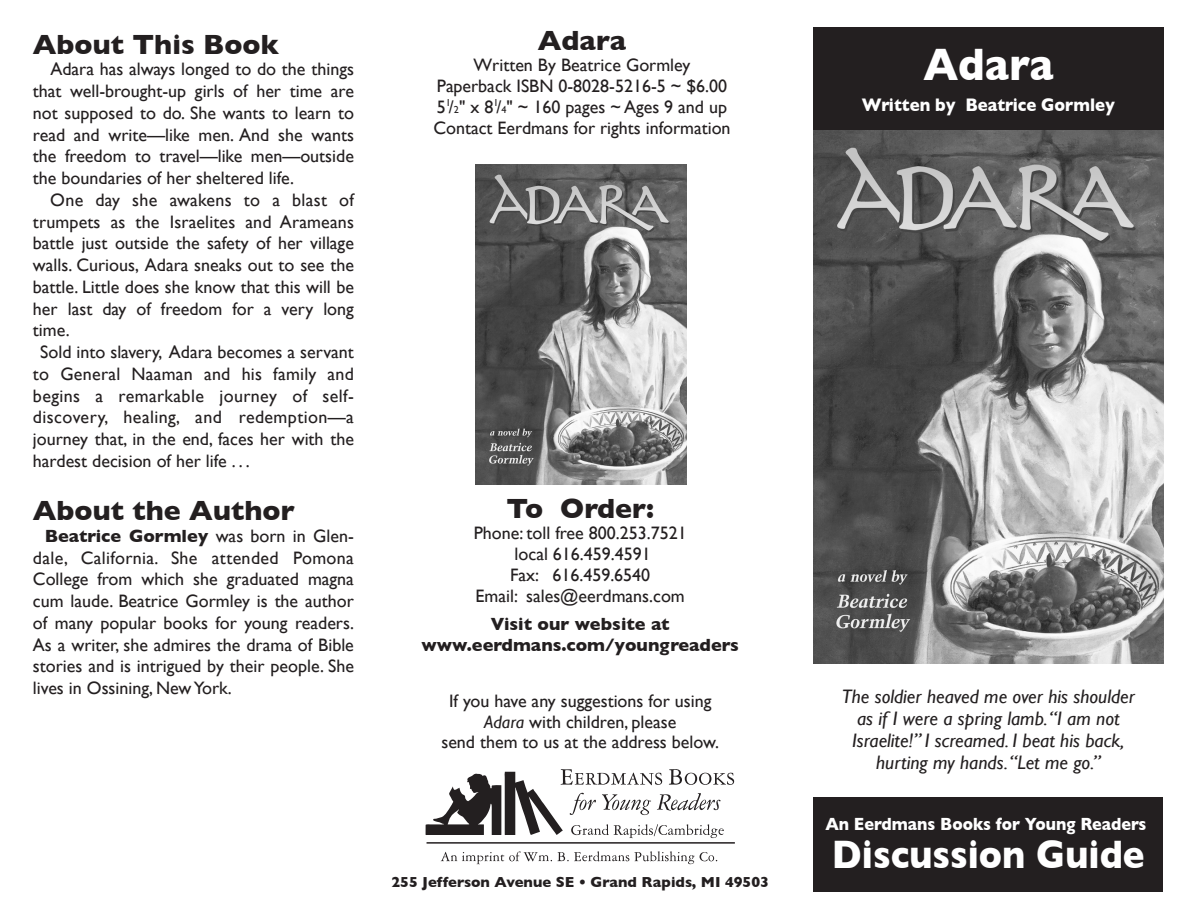
<style>
.page{position:relative;width:1188px;height:918px;background:#fff}
.page>*{position:absolute;margin:0;border:0;box-sizing:border-box;transform-origin:0 0}
.t1{font:700 46.35px "Gill Sans";color:#fff;scale:.9 1}
.t2{font:700 40.5px "Gill Sans";color:#fff;scale:.9 1}
.t3{font:700 28.35px "Gill Sans";color:#231f20}
.t4{font:italic 19.5px/21.8px "Gill Sans";color:#231f20;text-align:center}
.t5{font:700 18.6px "Gill Sans";color:#fff;scale:.9 1}
.t6{font:18px/21.8px "Gill Sans";color:#231f20;text-align:center}
.t7{font:700 18px/21px "Gill Sans";color:#231f20;text-align:center}
.t8{font:18px "Gill Sans";letter-spacing:.025em;color:#231f20}
.t9{font:18px "Gill Sans";letter-spacing:.02em;color:#231f20}
.t10{font:700 18px "Gill Sans";color:#fff;scale:.9 1}
.t11{font:700 14.85px "Gill Sans";color:#231f20}
.s1{font-weight:700}
.s2{font-size:10.2px}
.s3{font-style:italic}
</style>
<div class="page">
<svg style="left:426px;top:769px;width:308px;height:69px"></svg>
<hr style="left:427px;top:842px;width:308px;height:2px;background:#231f20">
<svg style="left:441px;top:851px;width:276px;height:13px"></svg>
<div style="left:813px;top:28px;width:351px;height:123px;background:#231f20"></div>
<div style="left:813px;top:797px;width:350px;height:94px;background:#231f20"></div>
<img style="left:813px;top:131px;width:351px;height:533px">
<img style="left:476px;top:164px;width:210px;height:320px">
<h3 class="t3" style="left:33px;top:27px;width:248px">About This Book</h3>
<p class="t6" style="left:33px;top:58px;width:323px;text-align:justify;text-indent:17px">Adara has always longed to do the things that well-brought-up girls of her time are not supposed to do. She wants to learn to read and write—like men. And she wants the freedom to travel—like men—outside the boundaries of her sheltered life.</p>
<p class="t6" style="left:50px;top:189px;width:305px">One day she awakens to a blast of</p>
<p class="t6" style="left:33px;top:210px;width:323px">trumpets as the Israelites and Arameans</p>
<p class="t6" style="left:33px;top:232px;width:322px">battle just outside the safety of her village</p>
<p class="t6" style="left:33px;top:254px;width:322px">walls. Curious, Adara sneaks out to see the</p>
<p class="t6" style="left:33px;top:276px;width:323px">battle. Little does she know that this will be</p>
<p class="t6" style="left:33px;top:297px;width:323px">her last day of freedom for a very long</p>
<p class="t6" style="left:33px;top:319px;width:38px">time.</p>
<p class="t6" style="left:40px;top:341px;width:315px">Sold into slavery, Adara becomes a servant</p>
<p class="t6" style="left:33px;top:363px;width:323px">to General Naaman and his family and</p>
<p class="t9" style="left:33px;top:385px;width:322px">begins a remarkable journey of self-</p>
<p class="t8" style="left:33px;top:407px;width:323px">discovery, healing, and redemption—a</p>
<p class="t6" style="left:33px;top:428px;width:322px">journey that, in the end, faces her with the</p>
<p class="t6" style="left:33px;top:450px;width:218px">hardest decision of her life . . .</p>
<h3 class="t3" style="left:33px;top:494px;width:263px">About the Author</h3>
<p class="t6" style="left:33px;top:525px;width:323px;text-align:justify;text-indent:12px"><span class="s1">Beatrice Gormley</span> was born in Glen&shy;dale, California. She attended Pomona College from which she graduated magna cum laude. Beatrice Gormley is the author of many popular books for young readers.<br>As a writer, she admires the drama of Bible stories and is intrigued by their people. She lives in Ossining, NewYork.</p>
<h3 class="t3" style="left:538px;top:23px;width:90px">Adara</h3>
<p class="t6" style="left:433px;top:54px;width:299px;line-height:21px">Written By Beatrice Gormley<br>Paperback ISBN 0-8028-5216-5 ~ $6.00<br>5<sup>1</sup>/<span class="s2">2</span>" x 8<sup>1</sup>/<span class="s2">4</span>" ~ 160 pages ~ Ages 9 and up Contact Eerdmans for rights information</p>
<h3 class="t3" style="left:506px;top:491px;width:149px">To Order:</h3>
<p class="t6" style="left:474px;top:522px;width:215px;line-height:21px">Phone: toll free 800.253.7521 local 616.459.4591<br>Fax: 616.459.6540<br>Email: sales@eerdmans.com</p>
<p class="t7" style="left:422px;top:613px;width:319px">Visit our website at www.eerdmans.com/youngreaders</p>
<p class="t6" style="left:441px;top:691px;width:279px;line-height:20.2px">If you have any suggestions for using<br><span class="s3">Adara</span> with children, please<br>send them to us at the address below.</p>
<p class="t11" style="left:391px;top:873px;width:379px">255 Jefferson Avenue SE • Grand Rapids, MI 49503</p>
<h1 class="t1" style="left:924px;top:38px;width:146px">Adara</h1>
<p class="t5" style="left:862px;top:94px;width:283px">Written by Beatrice Gormley</p>
<p class="t4" style="left:842px;top:686px;width:295px">The soldier heaved me over his shoulder as if I were a spring lamb.“I am not Israelite!” I screamed. I beat his back, hurting my hands.“Let me go.”</p>
<p class="t10" style="left:825px;top:813px;width:358px">An Eerdmans Books for Young Readers</p>
<h2 class="t2" style="left:832px;top:830px;width:349px">Discussion Guide</h2>
</div>
